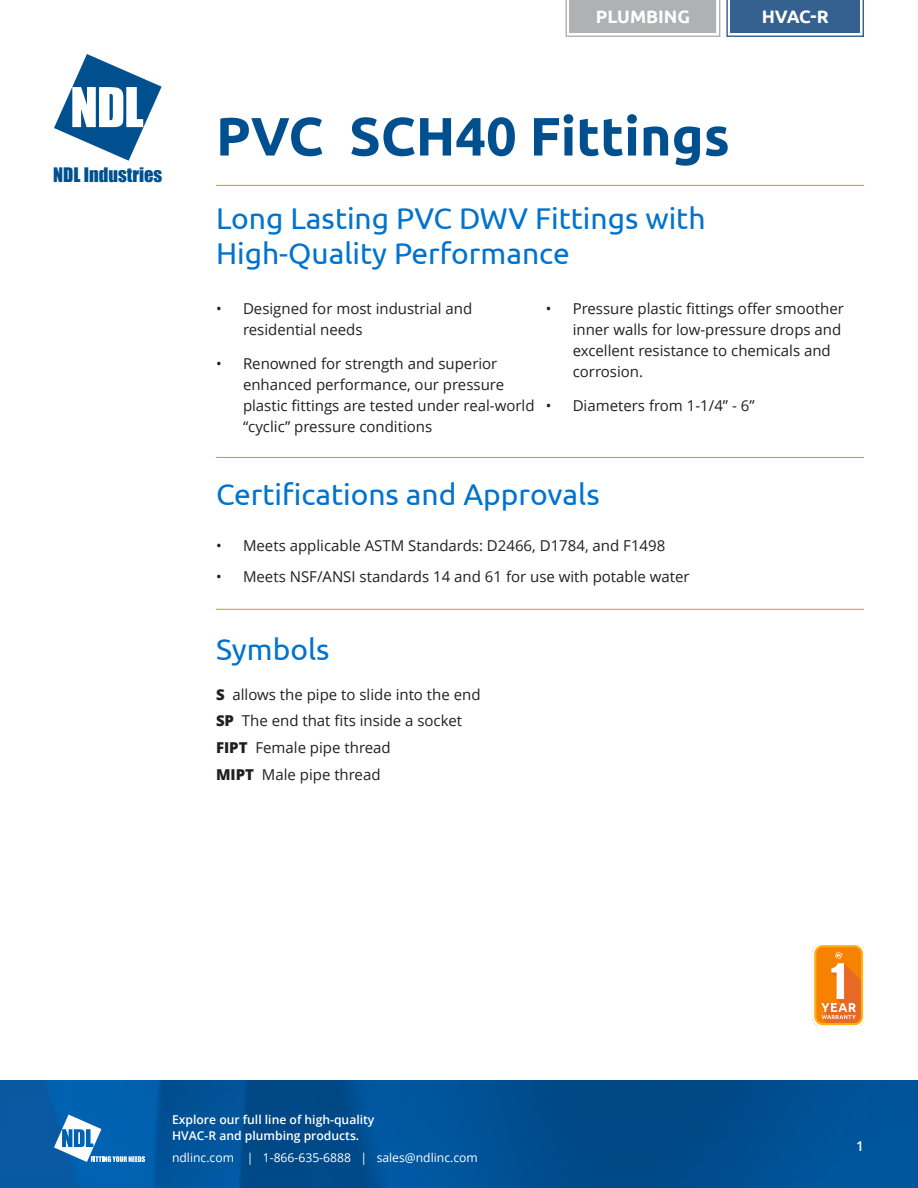
<style>
.page{position:relative;width:918px;height:1188px;background:#fff}
.page>*{position:absolute;margin:0;border:0;box-sizing:border-box;transform-origin:0 0}
.t1{font:700 54px "Ubuntu";color:#005090}
.t2{font:30px/34.5px "Ubuntu";color:#0073ce}
.t3{font:18.3px "Impact";color:#005090}
.t4{font:700 18px "Ubuntu";color:#fff}
.t5{font:15px/21px "Open Sans";color:#231f20}
.t6{font:600 13.5px "Open Sans";color:#fff}
.t7{font:600 12.15px/15.8px "Open Sans";color:#fff}
.t8{font:12.15px "Open Sans";color:#fff}
.s1{font-weight:800}
</style>
<div class="page">
<svg style="left:0;top:1080px;width:918px;height:108px;background:#005094"></svg>
<svg style="left:54px;top:1115px;width:91px;height:47px"></svg>
<hr style="left:216px;top:185px;width:648px;height:1px;background:#fa8900">
<hr style="left:216px;top:457px;width:648px;height:1px;background:#fa8900">
<svg style="left:54px;top:54px;width:108px;height:107px"></svg>
<svg style="left:565px;top:0;width:299px;height:37px;background:#8598ac"></svg>
<hr style="left:216px;top:609px;width:648px;height:1px;background:#fa8900">
<img style="left:812px;top:945px;width:52px;height:81px">
<p class="t3" style="left:53px;top:161px;width:111px">NDL Industries</p>
<p class="t4" style="left:596px;top:6px;width:96px">PLUMBING</p>
<p class="t4" style="left:762px;top:6px;width:69px">HVAC-R</p>
<p class="t1" style="left:216px;top:104px;width:515px">PVC SCH40 Fittings</p>
<p class="t2" style="left:216px;top:200px;width:491px">Long Lasting PVC DWV Fittings with<br>High-Quality Performance</p>
<p class="t5" style="left:243px;top:298px;width:231px;text-indent:-27px">• Designed for most industrial and residential needs</p>
<p class="t5" style="left:243px;top:354px;width:293px;text-indent:-27px">• Renowned for strength and superior enhanced performance, our pressure plastic fittings are tested under real-world “cyclic” pressure conditions</p>
<p class="t5" style="left:573px;top:298px;width:273px;text-indent:-27px">• Pressure plastic fittings offer smoother inner walls for low-pressure drops and excellent resistance to chemicals and corrosion.</p>
<p class="t5" style="left:546px;top:396px;width:210px">• Diameters from 1-1/4” - 6”</p>
<p class="t2" style="left:216px;top:476px;width:385px">Certifications and Approvals</p>
<p class="t5" style="left:216px;top:535px;width:451px">• Meets applicable ASTM Standards: D2466, D1784, and F1498</p>
<p class="t5" style="left:216px;top:566px;width:475px">• Meets NSF/ANSI standards 14 and 61 for use with potable water</p>
<p class="t2" style="left:216px;top:632px;width:115px">Symbols</p>
<p class="t5" style="left:216px;top:684px;width:266px"><span class="s1">S</span> allows the pipe to slide into the end</p>
<p class="t5" style="left:216px;top:711px;width:248px"><span class="s1">SP</span> The end that fits inside a socket</p>
<p class="t5" style="left:216px;top:737px;width:176px"><span class="s1">FIPT</span> Female pipe thread</p>
<p class="t5" style="left:216px;top:764px;width:166px"><span class="s1">MIPT</span> Male pipe thread</p>
<p class="t7" style="left:172px;top:1111px;width:204px">Explore our full line of high-quality<br>HVAC-R and plumbing products.</p>
<p class="t8" style="left:172px;top:1151px;width:307px">ndlinc.com | 1-866-635-6888 | sales@ndlinc.com</p>
<p class="t6" style="left:856px;top:1137px;width:9px">1</p>
</div>
